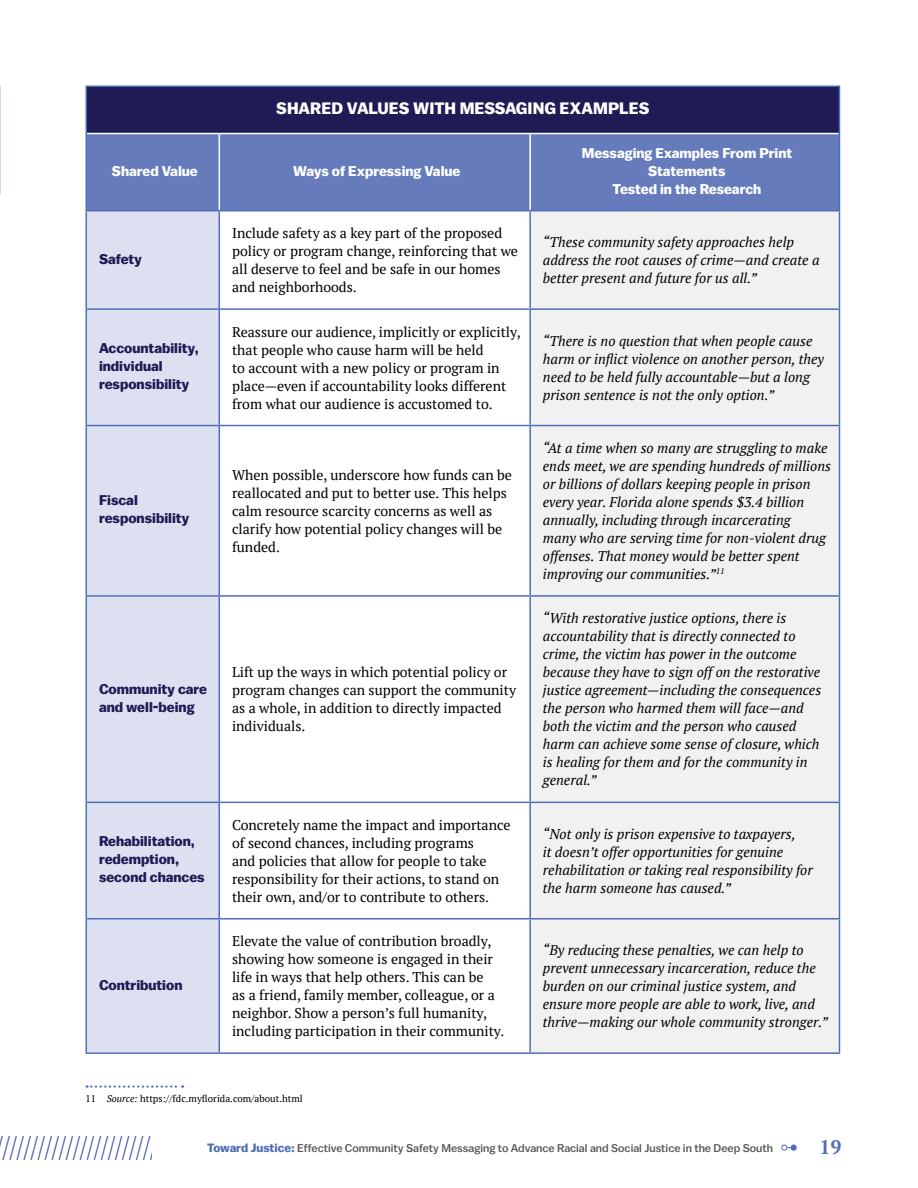
<style>
.page{position:relative;width:918px;height:1188px;background:#fff}
.page>*{position:absolute;margin:0;border:0;box-sizing:border-box;transform-origin:0 0}
.t1{font:700 19.5px "PT Serif";color:#506eb5}
.t2{font:700 16.5px "Balto";color:#fff}
.t3{font:italic 14.1px/18px "PT Serif";color:#000}
.t4{font:14.1px/18px "PT Serif";color:#000}
.t5{font:700 14.1px/18px "Balto";color:#1e1b55}
.t6{font:700 14.1px/18px "Balto";letter-spacing:-.005em;color:#fff;text-align:center}
.t7{font:500 11.25px "Balto";color:#58595b}
.t8{font:9.75px "PT Serif";color:#000}
.s1{font-style:italic}
.s2{font-weight:700;font-size:12px;color:#506eb5}
</style>
<div class="page">
<div style="left:86px;top:86px;width:753px;height:48px;background:#1e1b55"></div>
<div style="left:87px;top:134px;width:752px;height:76px;background:#657bbc"></div>
<div style="left:87px;top:211px;width:132px;height:841px;background:#dde0f1"></div>
<div style="left:531px;top:211px;width:308px;height:841px;background:#f1f1f2"></div>
<hr style="left:87px;top:133px;width:132px;height:1px;background:#fff">
<hr style="left:219px;top:133px;width:311px;height:1px;background:#fff">
<hr style="left:219px;top:134px;width:1px;height:76px;background:#fff">
<hr style="left:530px;top:133px;width:309px;height:1px;background:#fff">
<hr style="left:529px;top:134px;width:2px;height:76px;background:#fff">
<hr style="left:86px;top:87px;width:1px;height:47px;background:#506eb5">
<hr style="left:86px;top:86px;width:133px;height:1px;background:#506eb5">
<hr style="left:219px;top:86px;width:311px;height:1px;background:#506eb5">
<hr style="left:530px;top:86px;width:310px;height:1px;background:#506eb5">
<hr style="left:839px;top:87px;width:1px;height:47px;background:#506eb5">
<hr style="left:86px;top:134px;width:1px;height:76px;background:#506eb5">
<hr style="left:839px;top:134px;width:1px;height:76px;background:#506eb5">
<hr style="left:86px;top:211px;width:1px;height:97px;background:#506eb5">
<hr style="left:86px;top:210px;width:133px;height:1px;background:#506eb5">
<hr style="left:219px;top:211px;width:1px;height:97px;background:#506eb5">
<hr style="left:219px;top:210px;width:311px;height:1px;background:#506eb5">
<hr style="left:529px;top:211px;width:2px;height:97px;background:#506eb5">
<hr style="left:530px;top:210px;width:310px;height:1px;background:#506eb5">
<hr style="left:839px;top:211px;width:1px;height:97px;background:#506eb5">
<hr style="left:86px;top:310px;width:1px;height:115px;background:#506eb5">
<hr style="left:86px;top:426px;width:1px;height:169px;background:#506eb5">
<hr style="left:86px;top:597px;width:1px;height:205px;background:#506eb5">
<hr style="left:86px;top:803px;width:1px;height:115px;background:#506eb5">
<hr style="left:86px;top:308px;width:133px;height:2px;background:#506eb5">
<hr style="left:86px;top:425px;width:133px;height:1px;background:#506eb5">
<hr style="left:86px;top:595px;width:133px;height:2px;background:#506eb5">
<hr style="left:86px;top:802px;width:133px;height:1px;background:#506eb5">
<hr style="left:219px;top:310px;width:1px;height:115px;background:#506eb5">
<hr style="left:219px;top:426px;width:1px;height:169px;background:#506eb5">
<hr style="left:219px;top:597px;width:1px;height:205px;background:#506eb5">
<hr style="left:219px;top:803px;width:1px;height:115px;background:#506eb5">
<hr style="left:219px;top:308px;width:311px;height:2px;background:#506eb5">
<hr style="left:219px;top:425px;width:311px;height:1px;background:#506eb5">
<hr style="left:219px;top:595px;width:311px;height:2px;background:#506eb5">
<hr style="left:219px;top:802px;width:311px;height:1px;background:#506eb5">
<hr style="left:529px;top:310px;width:2px;height:115px;background:#506eb5">
<hr style="left:529px;top:426px;width:2px;height:169px;background:#506eb5">
<hr style="left:529px;top:597px;width:2px;height:205px;background:#506eb5">
<hr style="left:529px;top:803px;width:2px;height:115px;background:#506eb5">
<hr style="left:530px;top:308px;width:310px;height:2px;background:#506eb5">
<hr style="left:839px;top:310px;width:1px;height:115px;background:#506eb5">
<hr style="left:839px;top:426px;width:1px;height:169px;background:#506eb5">
<hr style="left:839px;top:597px;width:1px;height:205px;background:#506eb5">
<hr style="left:839px;top:803px;width:1px;height:115px;background:#506eb5">
<hr style="left:530px;top:425px;width:310px;height:1px;background:#506eb5">
<hr style="left:530px;top:595px;width:310px;height:2px;background:#506eb5">
<hr style="left:530px;top:802px;width:310px;height:1px;background:#506eb5">
<hr style="left:86px;top:920px;width:1px;height:132px;background:#506eb5">
<hr style="left:86px;top:918px;width:133px;height:2px;background:#506eb5">
<hr style="left:219px;top:920px;width:1px;height:132px;background:#506eb5">
<hr style="left:219px;top:918px;width:311px;height:2px;background:#506eb5">
<hr style="left:529px;top:920px;width:2px;height:132px;background:#506eb5">
<hr style="left:530px;top:918px;width:310px;height:2px;background:#506eb5">
<hr style="left:839px;top:920px;width:1px;height:132px;background:#506eb5">
<hr style="left:86px;top:1052px;width:133px;height:2px;background:#506eb5">
<hr style="left:219px;top:1052px;width:311px;height:2px;background:#506eb5">
<hr style="left:530px;top:1052px;width:310px;height:2px;background:#506eb5">
<svg style="left:87px;top:1085px;width:96px;height:3px"></svg>
<svg style="left:781px;top:1145px;width:16px;height:6px"></svg>
<svg style="left:0;top:1136px;width:152px;height:23px"></svg>
<p class="t2" style="left:276px;top:99px;width:375px">SHARED VALUES WITH MESSAGING EXAMPLES</p>
<p class="t6" style="left:112px;top:162px;width:87px">Shared Value</p>
<p class="t6" style="left:293px;top:162px;width:169px">Ways of Expressing Value</p>
<p class="t6" style="left:582px;top:144px;width:212px">Messaging Examples From Print<br>Statements<br>Tested in the Research</p>
<p class="t5" style="left:99px;top:249px;width:45px">Safety</p>
<p class="t5" style="left:99px;top:339px;width:101px">Accountability, individual responsibility</p>
<p class="t5" style="left:99px;top:491px;width:92px">Fiscal responsibility</p>
<p class="t5" style="left:99px;top:680px;width:110px">Community care and well-being</p>
<p class="t5" style="left:99px;top:832px;width:107px">Rehabilitation, redemption, second chances</p>
<p class="t5" style="left:99px;top:976px;width:85px">Contribution</p>
<p class="t4" style="left:232px;top:224px;width:287px">Include safety as a key part of the proposed policy or program change, reinforcing that we all deserve to feel and be safe in our homes and neighborhoods.</p>
<p class="t3" style="left:543px;top:233px;width:278px">“These community safety approaches help address the root causes of crime—and create a better present and future for us all.”</p>
<p class="t4" style="left:232px;top:322px;width:290px">Reassure our audience, implicitly or explicitly, that people who cause harm will be held<br>to account with a new policy or program in place—even if accountability looks different from what our audience is accustomed to.</p>
<p class="t3" style="left:543px;top:332px;width:283px">“There is no question that when people cause harm or inflict violence on another person, they need to be held fully accountable—but a long prison sentence is not the only option.”</p>
<p class="t4" style="left:232px;top:466px;width:281px">When possible, underscore how funds can be reallocated and put to better use. This helps calm resource scarcity concerns as well as clarify how potential policy changes will be funded.</p>
<p class="t4" style="left:232px;top:663px;width:286px">Lift up the ways in which potential policy or program changes can support the community as a whole, in addition to directly impacted individuals.</p>
<p class="t3" style="left:543px;top:439px;width:290px">“At a time when so many are struggling to make ends meet, we are spending hundreds of millions or billions of dollars keeping people in prison every year. Florida alone spends $3.4 billion annually, including through incarcerating<br>many who are serving time for non-violent drug offenses. That money would be better spent improving our communities.”<sup>11</sup></p>
<p class="t3" style="left:543px;top:609px;width:280px">“With restorative justice options, there is accountability that is directly connected to crime, the victim has power in the outcome because they have to sign off on the restorative justice agreement—including the consequences the person who harmed them will face—and both the victim and the person who caused harm can achieve some sense of closure, which is healing for them and for the community in general.”</p>
<p class="t4" style="left:232px;top:816px;width:280px">Concretely name the impact and importance of second chances, including programs<br>and policies that allow for people to take responsibility for their actions, to stand on their own, and/or to contribute to others.</p>
<p class="t3" style="left:543px;top:825px;width:272px">“Not only is prison expensive to taxpayers,<br>it doesn’t offer opportunities for genuine rehabilitation or taking real responsibility for the harm someone has caused.”</p>
<p class="t4" style="left:232px;top:932px;width:274px">Elevate the value of contribution broadly, showing how someone is engaged in their life in ways that help others. This can be<br>as a friend, family member, colleague, or a neighbor. Show a person’s full humanity, including participation in their community.</p>
<p class="t3" style="left:543px;top:941px;width:287px">“By reducing these penalties, we can help to prevent unnecessary incarceration, reduce the burden on our criminal justice system, and ensure more people are able to work, live, and thrive—making our whole community stronger.”</p>
<p class="t8" style="left:86px;top:1093px;width:219px">11 <span class="s1">Source:</span> https://fdc.myflorida.com/about.html</p>
<p class="t7" style="left:207px;top:1141px;width:568px"><span class="s2">Toward Justice:</span> Effective Community Safety Messaging to Advance Racial and Social Justice in the Deep South</p>
<h1 class="t1" style="left:819px;top:1134px;width:24px">19</h1>
</div>
